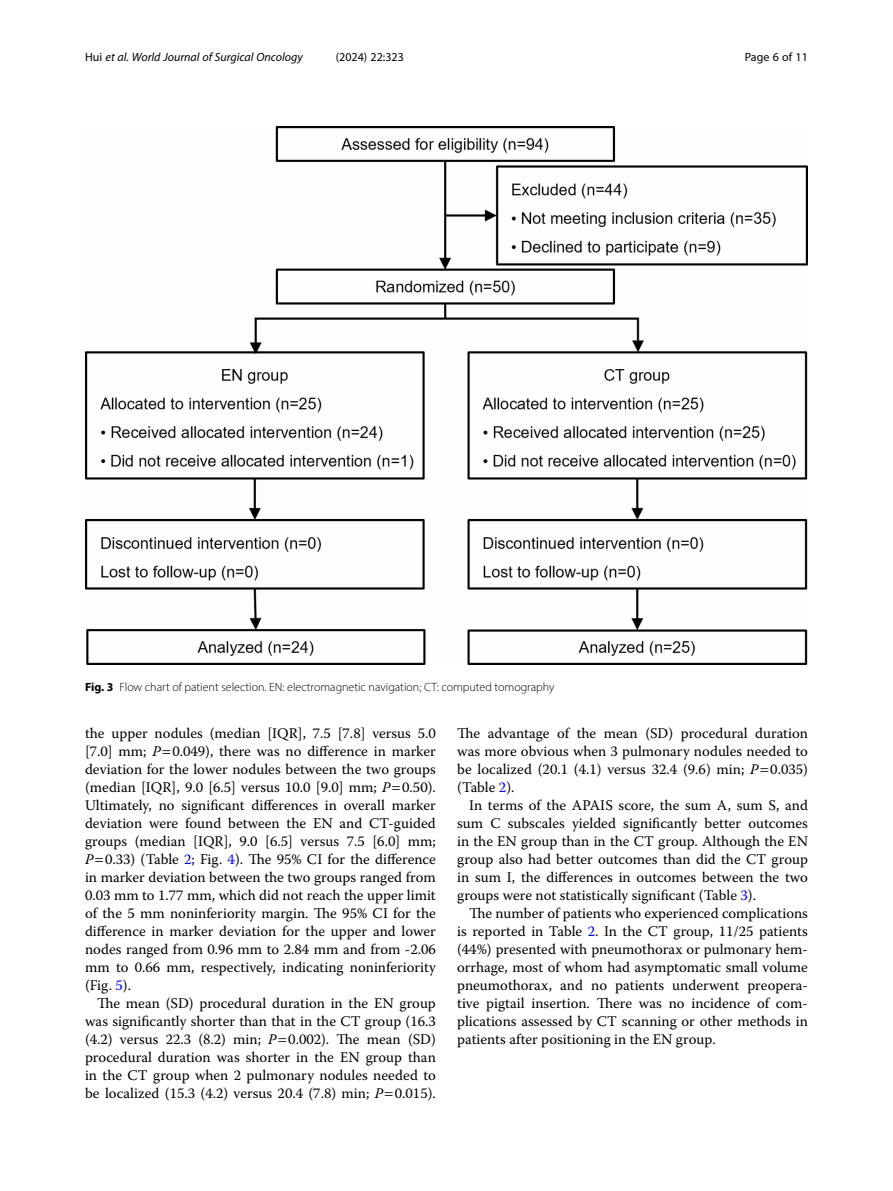
<style>
.page{position:relative;width:893px;height:1191px;background:#fff}
.page>*{position:absolute;margin:0;border:0;box-sizing:border-box;transform-origin:0 0}
.Body_Text_Indent{font:14.7px/18px "Warnock Pro";color:#000;text-align:justify}
.Body_Text{font:14.7px/18px "Warnock Pro";color:#000;text-align:justify}
.Figure_Caption{font:300 12px "Myriad Pro";color:#000}
.t1{font:italic 12px "Myriad Pro";color:#000}
.t2{font:12px "Myriad Pro";color:#000}
.s1{font-style:normal}
.s2{font-weight:700}
.s3{font-style:italic}
.s4{color:#00f}
</style>
<div class="page">
<img style="left:85px;top:126px;width:723px;height:538px">
<p class="t1" style="left:85px;top:50px;width:219px"><span class="s1">Hui</span> et al. World Journal of Surgical Oncology</p>
<p class="t2" style="left:336px;top:50px;width:70px">(2024) 22:323</p>
<p class="t2" style="left:745px;top:50px;width:65px">Page 6 of 11</p>
<p class="Figure_Caption" style="left:85px;top:680px;width:471px"><span class="s2">Fig. 3</span> Flow chart of patient selection. EN: electromagnetic navigation; CT: computed tomography</p>
<p class="Body_Text" style="left:85px;top:724px;width:352px">the upper nodules (median [IQR], 7.5 [7.8] versus 5.0 [7.0] mm; <span class="s3">P</span> 0.049), there was no difference in marker deviation for the lower nodules between the two groups (median [IQR], 9.0 [6.5] versus 10.0 [9.0] mm; <span class="s3">P</span> 0.50).<br>Ultimately, no significant differences in overall marker deviation were found between the EN and CT-guided groups (median [IQR], 9.0 [6.5] versus 7.5 [6.0] mm; <span class="s3">P</span> 0.33) (Table <span class="s4">2</span>; Fig. <span class="s4">4</span>). The 95% CI for the difference in marker deviation between the two groups ranged from 0.03 mm to 1.77 mm, which did not reach the upper limit of the 5 mm noninferiority margin. The 95% CI for the difference in marker deviation for the upper and lower nodes ranged from 0.96 mm to 2.84 mm and from -2.06 mm to 0.66 mm, respectively, indicating noninferiority (Fig. <span class="s4">5</span>).</p>
<p class="Body_Text_Indent" style="left:85px;top:994px;width:352px;text-indent:12px">The mean (SD) procedural duration in the EN group was significantly shorter than that in the CT group (16.3 (4.2) versus 22.3 (8.2) min; <span class="s3">P</span> 0.002). The mean (SD) procedural duration was shorter in the EN group than in the CT group when 2 pulmonary nodules needed to be localized (15.3 (4.2) versus 20.4 (7.8) min; <span class="s3">P</span> 0.015).</p>
<p class="Body_Text_Indent" style="left:457px;top:724px;width:352px">The advantage of the mean (SD) procedural duration was more obvious when 3 pulmonary nodules needed to be localized (20.1 (4.1) versus 32.4 (9.6) min; <span class="s3">P</span> 0.035) (Table <span class="s4">2</span>).</p>
<p class="Body_Text_Indent" style="left:457px;top:796px;width:352px;text-indent:12px">In terms of the APAIS score, the sum A, sum S, and sum C subscales yielded significantly better outcomes in the EN group than in the CT group. Although the EN group also had better outcomes than did the CT group in sum I, the differences in outcomes between the two groups were not statistically significant (Table <span class="s4">3</span>).</p>
<p class="Body_Text_Indent" style="left:457px;top:904px;width:352px;text-indent:12px">The number of patients who experienced complications is reported in Table <span class="s4">2</span>. In the CT group, 11/25 patients (44%) presented with pneumothorax or pulmonary hem&shy;orrhage, most of whom had asymptomatic small volume pneumothorax, and no patients underwent preopera&shy;tive pigtail insertion. There was no incidence of com&shy;plications assessed by CT scanning or other methods in patients after positioning in the EN group.</p>
</div>
